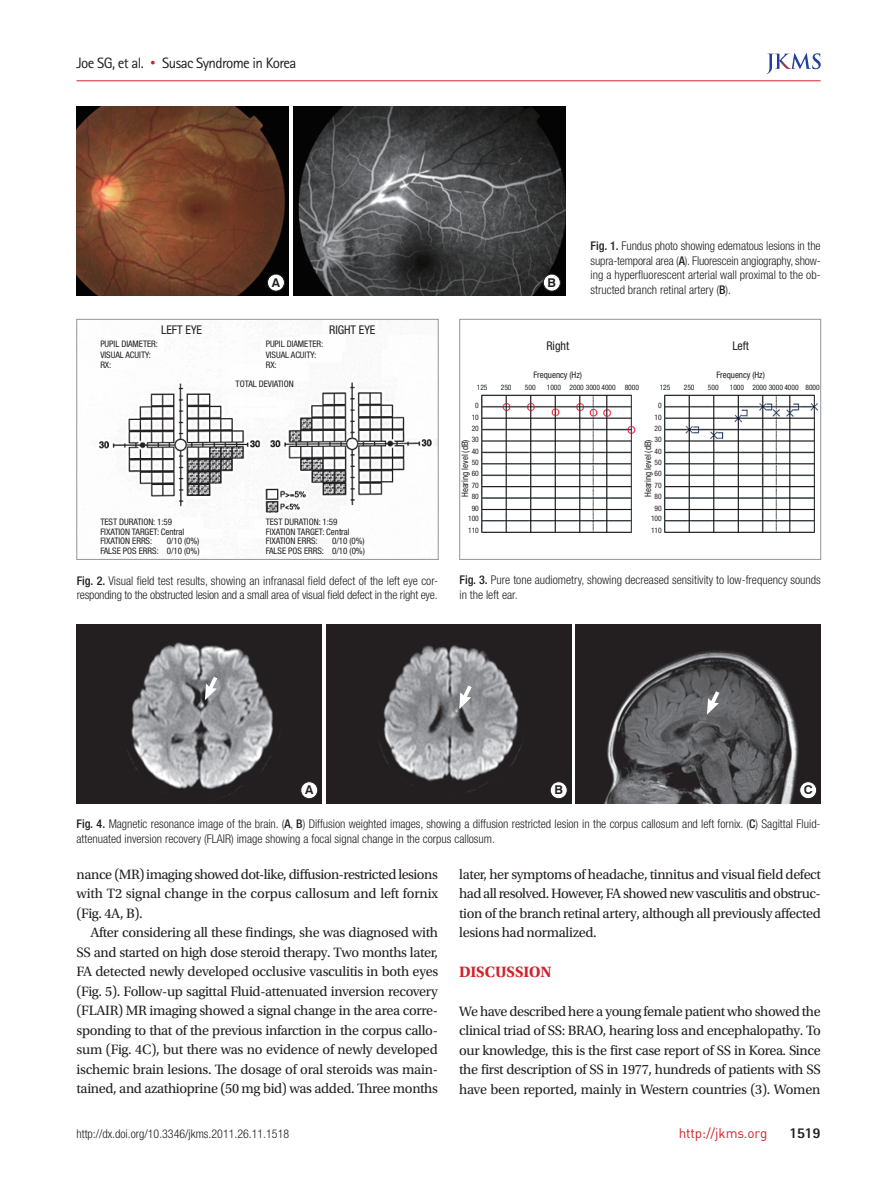
<style>
.page{position:relative;width:893px;height:1191px;background:#fff}
.page>*{position:absolute;margin:0;border:0;box-sizing:border-box;transform-origin:0 0}
.t1{font:700 15.75px "Utopia Std";letter-spacing:-.01em;color:#d1232a}
.t2{font:15px "Rotis Sans Serif Std";letter-spacing:-.04em;color:#231f20}
.t3{font:800 15px "Rotis Sans Serif Std";color:#231f20}
.t4{font:14.25px/19.5px "Utopia Std";letter-spacing:-.025em;color:#231f20;text-align:justify}
.t5{font:13.5px "Dinreg";letter-spacing:-.01em;color:#d1232a}
.t6{font:700 12.15px "Swiss 721 BT";color:#231f20}
.t7{font:300 condensed 12px/14.4px "Helvetica Neue LT Std";color:#231f20}
.t8{font:condensed 12px "Helvetica Neue LT Std";letter-spacing:-.005em;color:#231f20}
.t9{font:condensed 9px/9.8px "Helvetica Neue LT Std";letter-spacing:-.005em;color:#231f20}
.t10{font:condensed 7.5px "Helvetica Neue LT Std";letter-spacing:-.005em;color:#231f20}
.s1{font-family:"Dotum";color:#d1232a}
.s2{font-weight:500}
</style>
<div class="page">
<hr style="left:77px;top:80px;width:744px;height:1px;background:#d1232a">
<svg style="left:766px;top:53px;width:55px;height:21px"></svg>
<img style="left:77px;top:107px;width:212px;height:189px">
<div style="left:267px;top:274px;width:17px;height:17px;background:#fff;border-radius:50%"></div>
<div style="left:267px;top:274px;width:18px;height:17px;border:1px solid #231f20;border-radius:50%"></div>
<img style="left:293px;top:107px;width:272px;height:189px">
<div style="left:543px;top:274px;width:17px;height:17px;background:#fff;border-radius:50%"></div>
<div style="left:543px;top:274px;width:18px;height:17px;border:1px solid #231f20;border-radius:50%"></div>
<img style="left:77px;top:624px;width:245px;height:179px">
<div style="left:301px;top:781px;width:17px;height:17px;background:#fff;border-radius:50%"></div>
<div style="left:301px;top:781px;width:17px;height:18px;border:1px solid #231f20;border-radius:50%"></div>
<img style="left:575px;top:624px;width:246px;height:179px">
<div style="left:800px;top:781px;width:17px;height:17px;background:#fff;border-radius:50%"></div>
<div style="left:799px;top:781px;width:18px;height:18px;border:1px solid #231f20;border-radius:50%"></div>
<img style="left:326px;top:624px;width:245px;height:179px">
<div style="left:550px;top:781px;width:17px;height:17px;background:#fff;border-radius:50%"></div>
<div style="left:550px;top:781px;width:17px;height:18px;border:1px solid #231f20;border-radius:50%"></div>
<svg style="left:204px;top:672px;width:17px;height:28px"></svg>
<svg style="left:458px;top:681px;width:17px;height:28px"></svg>
<svg style="left:706px;top:687px;width:17px;height:28px"></svg>
<img style="left:98px;top:323px;width:338px;height:199px">
<div style="left:77px;top:319px;width:361px;height:240px;border:1px solid #939598"></div>
<img style="left:481px;top:394px;width:337px;height:139px">
<div style="left:459px;top:319px;width:362px;height:240px;border:1px solid #939598"></div>
<p class="t2" style="left:77px;top:54px;width:221px">Joe SG, et al. <span class="s1">•</span> Susac Syndrome in Korea</p>
<p class="t8" style="left:161px;top:323px;width:42px">LEFT EYE</p>
<p class="t6" style="left:272px;top:275px;width:10px">A</p>
<p class="t6" style="left:548px;top:275px;width:10px">B</p>
<p class="t8" style="left:329px;top:323px;width:48px">RIGHT EYE</p>
<p class="t7" style="left:591px;top:239px;width:232px;text-align:justify"><span class="s2">Fig. 1.</span> Fundus photo showing edematous lesions in the supra-temporal area (<span class="s2">A</span>). Fluorescein angiography, show&shy;ing a hyperfluorescent arterial wall proximal to the ob&shy;structed branch retinal artery (<span class="s2">B</span>).</p>
<p class="t9" style="left:100px;top:338px;width:59px;line-height:10.8px">PUPIL DIAMETER:<br>VISUAL ACUITY:<br>RX:</p>
<p class="t9" style="left:266px;top:338px;width:59px;line-height:10.8px">PUPIL DIAMETER:<br>VISUAL ACUITY:<br>RX:</p>
<p class="t9" style="left:236px;top:379px;width:60px">TOTAL DEVIATION</p>
<p class="t8" style="left:546px;top:339px;width:24px">Right</p>
<p class="t8" style="left:732px;top:339px;width:18px">Left</p>
<p class="t9" style="left:534px;top:370px;width:50px">Frequency (Hz)</p>
<p class="t9" style="left:716px;top:370px;width:50px">Frequency (Hz)</p>
<p class="t10" style="left:477px;top:383px;width:12px">125</p>
<p class="t10" style="left:660px;top:383px;width:12px">125</p>
<p class="t10" style="left:475px;top:401px;width:5px">0</p>
<p class="t10" style="left:658px;top:401px;width:5px">0</p>
<p class="t10" style="left:472px;top:424px;width:9px">20</p>
<p class="t10" style="left:655px;top:424px;width:9px">20</p>
<p class="t10" style="left:501px;top:383px;width:12px">250</p>
<p class="t10" style="left:525px;top:383px;width:12px">500</p>
<p class="t10" style="left:547px;top:383px;width:94px">1000 2000 3000 4000 8000</p>
<p class="t10" style="left:684px;top:383px;width:12px">250</p>
<p class="t10" style="left:708px;top:383px;width:12px">500</p>
<p class="t10" style="left:730px;top:383px;width:91px">1000 2000 3000 4000 8000</p>
<p class="t10" style="left:472px;top:413px;width:9px">10</p>
<p class="t10" style="left:655px;top:413px;width:9px">10</p>
<p class="t10" style="left:472px;top:435px;width:9px">30</p>
<p class="t10" style="left:655px;top:435px;width:9px">30</p>
<p class="t9" style="left:460px;top:497px;width:59px;rotate:-90deg">Hearing level (dB)</p>
<p class="t9" style="left:643px;top:497px;width:59px;rotate:-90deg">Hearing level (dB)</p>
<p class="t10" style="left:472px;top:447px;width:9px">40</p>
<p class="t10" style="left:655px;top:447px;width:9px">40</p>
<p class="t10" style="left:472px;top:458px;width:9px">50</p>
<p class="t10" style="left:655px;top:458px;width:9px">50</p>
<p class="t10" style="left:472px;top:469px;width:9px">60</p>
<p class="t10" style="left:655px;top:469px;width:9px">60</p>
<p class="t10" style="left:472px;top:481px;width:9px">70</p>
<p class="t10" style="left:655px;top:481px;width:9px">70</p>
<p class="t10" style="left:472px;top:492px;width:9px">80</p>
<p class="t10" style="left:655px;top:492px;width:9px">80</p>
<p class="t9" style="left:100px;top:517px;width:85px">TEST DURATION: 1:59<br>FIXATION TARGET: Central<br>FIXATION ERRS:</p>
<p class="t9" style="left:100px;top:536px;width:101px;text-align:right">0/10 (0%)<br>FALSE POS ERRS: 0/10 (0%)</p>
<p class="t9" style="left:266px;top:517px;width:85px">TEST DURATION: 1:59<br>FIXATION TARGET: Central<br>FIXATION ERRS:</p>
<p class="t9" style="left:266px;top:536px;width:101px;text-align:right">0/10 (0%)<br>FALSE POS ERRS: 0/10 (0%)</p>
<p class="t10" style="left:472px;top:504px;width:9px">90</p>
<p class="t10" style="left:655px;top:504px;width:9px">90</p>
<p class="t10" style="left:468px;top:514px;width:12px">100</p>
<p class="t10" style="left:651px;top:514px;width:12px">100</p>
<p class="t10" style="left:468px;top:526px;width:12px">110</p>
<p class="t10" style="left:651px;top:526px;width:12px">110</p>
<p class="t7" style="left:77px;top:573px;width:363px"><span class="s2">Fig. 2.</span> Visual field test results, showing an infranasal field defect of the left eye cor&shy;responding to the obstructed lesion and a small area of visual field defect in the right eye.</p>
<p class="t7" style="left:459px;top:572px;width:363px"><span class="s2">Fig. 3.</span> Pure tone audiometry, showing decreased sensitivity to low-frequency sounds in the left ear.</p>
<p class="t6" style="left:305px;top:782px;width:10px">A</p>
<p class="t6" style="left:554px;top:782px;width:10px">B</p>
<p class="t6" style="left:804px;top:782px;width:10px">C</p>
<p class="t7" style="left:77px;top:816px;width:746px"><span class="s2">Fig. 4.</span> Magnetic resonance image of the brain. (<span class="s2">A</span>, <span class="s2">B</span>) Diffusion weighted images, showing a diffusion restricted lesion in the corpus callosum and left fornix. (<span class="s2">C</span>) Sagittal Fluid&shy;attenuated inversion recovery (FLAIR) image showing a focal signal change in the corpus callosum.</p>
<p class="t4" style="left:77px;top:865px;width:363px">nance (MR) imaging showed dot-like, diffusion-restricted lesions with T2 signal change in the corpus callosum and left fornix (Fig. 4A, B).</p>
<p class="t4" style="left:77px;top:923px;width:363px;text-indent:14px">After considering all these findings, she was diagnosed with SS and started on high dose steroid therapy. Two months later, FA detected newly developed occlusive vasculitis in both eyes (Fig. 5). Follow-up sagittal Fluid-attenuated inversion recovery (FLAIR) MR imaging showed a signal change in the area corre&shy;sponding to that of the previous infarction in the corpus callo&shy;sum (Fig. 4C), but there was no evidence of newly developed ischemic brain lesions. The dosage of oral steroids was main&shy;tained, and azathioprine (50 mg bid) was added. Three months</p>
<p class="t4" style="left:459px;top:864px;width:363px">later, her symptoms of headache, tinnitus and visual field defect had all resolved. However, FA showed new vasculitis and obstruc&shy;tion of the branch retinal artery, although all previously affected lesions had normalized.</p>
<p class="t1" style="left:459px;top:963px;width:94px">DISCUSSION</p>
<p class="t4" style="left:459px;top:1001px;width:363px">We have described here a young female patient who showed the clinical triad of SS: BRAO, hearing loss and encephalopathy. To our knowledge, this is the first case report of SS in Korea. Since the first description of SS in 1977, hundreds of patients with SS have been reported, mainly in Western countries (3). Women</p>
<p class="t7" style="left:77px;top:1126px;width:214px">http://dx.doi.org/10.3346/jkms.2011.26.11.1518</p>
<p class="t5" style="left:679px;top:1124px;width:90px">http://jkms.org</p>
<p class="t3" style="left:789px;top:1123px;width:33px">1519</p>
</div>
